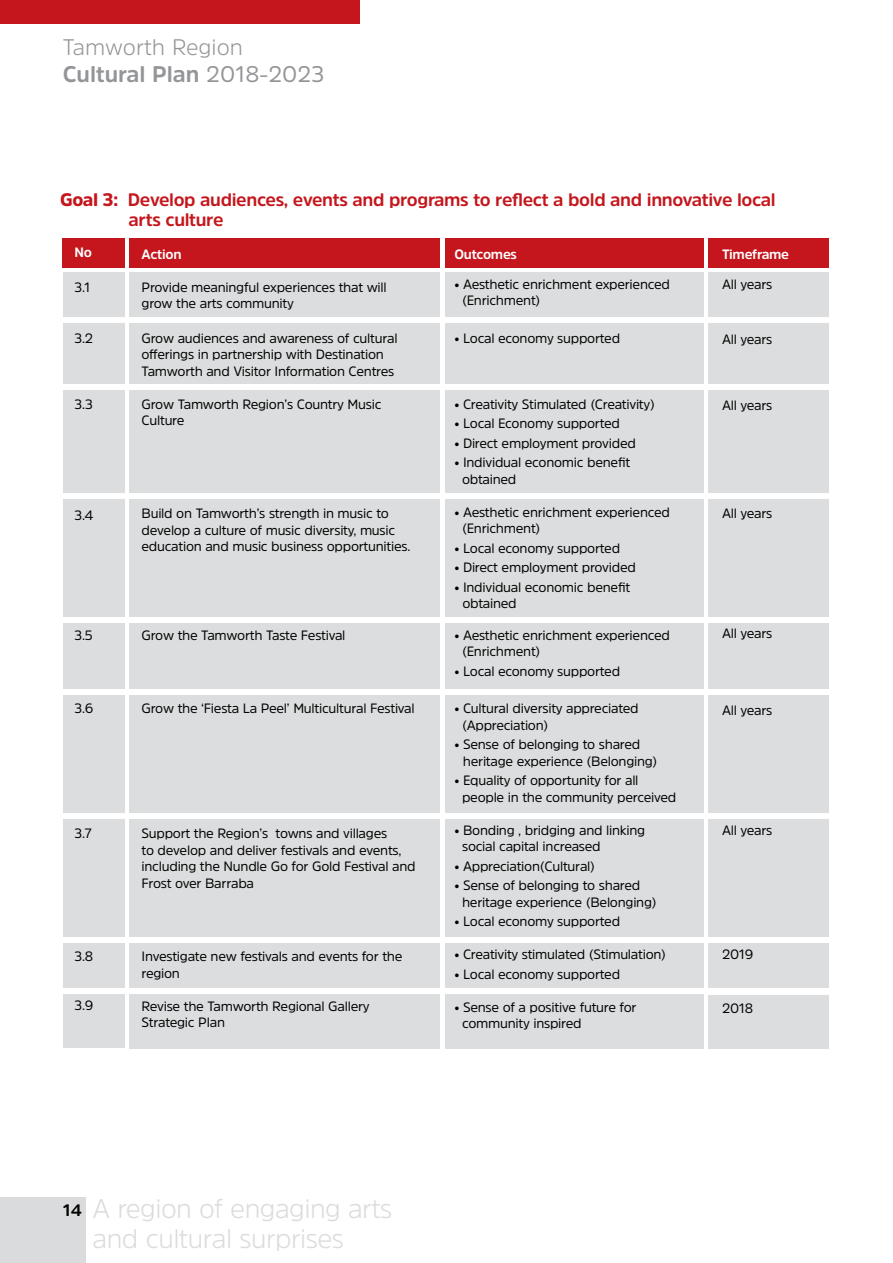
<style>
.page{position:relative;width:893px;height:1263px;background:#fff}
.page>*{position:absolute;margin:0;border:0;box-sizing:border-box;transform-origin:0 0}
.t1{font:300 27px/30px "Amsi Pro";letter-spacing:-.02em;color:#dadbdc}
.t2{font:300 22.5px/27px "Amsi Pro";color:#939598}
.t3{font:700 18px/19.5px "Amsi Pro";letter-spacing:-.02em;color:#c4161c}
.t4{font:13.5px/16.5px "Amsi Pro";letter-spacing:-.02em;color:#000}
.t5{font:700 13.5px "Amsi Pro";letter-spacing:-.02em;color:#fff}
.s1{font-weight:700}
.s2{font-weight:400}
.s3{font-weight:900}
.s4{font-weight:700;font-size:16.5px;color:#000}
</style>
<div class="page">
<div style="left:0;top:1198px;width:85px;height:65px;background:#dadbdc"></div>
<div style="left:0;top:0;width:359px;height:23px;background:#c4161c"></div>
<div style="left:63px;top:272px;width:62px;height:45px;background:#dcddde"></div>
<div style="left:63px;top:323px;width:62px;height:61px;background:#dcddde"></div>
<div style="left:63px;top:390px;width:62px;height:102px;background:#dcddde"></div>
<div style="left:63px;top:499px;width:62px;height:118px;background:#dcddde"></div>
<div style="left:63px;top:623px;width:62px;height:65px;background:#dcddde"></div>
<div style="left:63px;top:695px;width:62px;height:118px;background:#dcddde"></div>
<div style="left:63px;top:819px;width:62px;height:118px;background:#dcddde"></div>
<div style="left:63px;top:943px;width:62px;height:45px;background:#dcddde"></div>
<div style="left:63px;top:994px;width:62px;height:54px;background:#dcddde"></div>
<div style="left:130px;top:272px;width:310px;height:45px;background:#dcddde"></div>
<div style="left:130px;top:323px;width:310px;height:61px;background:#dcddde"></div>
<div style="left:130px;top:390px;width:310px;height:102px;background:#dcddde"></div>
<div style="left:130px;top:499px;width:310px;height:118px;background:#dcddde"></div>
<div style="left:130px;top:623px;width:310px;height:65px;background:#dcddde"></div>
<div style="left:130px;top:695px;width:310px;height:118px;background:#dcddde"></div>
<div style="left:130px;top:819px;width:310px;height:118px;background:#dcddde"></div>
<div style="left:130px;top:943px;width:310px;height:45px;background:#dcddde"></div>
<div style="left:130px;top:994px;width:310px;height:54px;background:#dcddde"></div>
<div style="left:445px;top:272px;width:259px;height:45px;background:#dcddde"></div>
<div style="left:445px;top:323px;width:259px;height:61px;background:#dcddde"></div>
<div style="left:445px;top:390px;width:259px;height:102px;background:#dcddde"></div>
<div style="left:445px;top:499px;width:259px;height:118px;background:#dcddde"></div>
<div style="left:445px;top:623px;width:259px;height:65px;background:#dcddde"></div>
<div style="left:445px;top:695px;width:259px;height:118px;background:#dcddde"></div>
<div style="left:445px;top:819px;width:259px;height:118px;background:#dcddde"></div>
<div style="left:445px;top:943px;width:259px;height:45px;background:#dcddde"></div>
<div style="left:445px;top:994px;width:259px;height:54px;background:#dcddde"></div>
<div style="left:709px;top:272px;width:120px;height:45px;background:#dcddde"></div>
<div style="left:709px;top:323px;width:120px;height:61px;background:#dcddde"></div>
<div style="left:709px;top:390px;width:120px;height:102px;background:#dcddde"></div>
<div style="left:709px;top:499px;width:120px;height:118px;background:#dcddde"></div>
<div style="left:709px;top:623px;width:120px;height:65px;background:#dcddde"></div>
<div style="left:709px;top:695px;width:120px;height:118px;background:#dcddde"></div>
<div style="left:709px;top:819px;width:120px;height:118px;background:#dcddde"></div>
<div style="left:709px;top:943px;width:120px;height:45px;background:#dcddde"></div>
<div style="left:709px;top:995px;width:120px;height:53px;background:#dcddde"></div>
<div style="left:63px;top:239px;width:62px;height:29px;background:#c4161c"></div>
<div style="left:130px;top:239px;width:310px;height:29px;background:#c4161c"></div>
<div style="left:445px;top:239px;width:259px;height:29px;background:#c4161c"></div>
<div style="left:709px;top:239px;width:120px;height:29px;background:#c4161c"></div>
<h2 class="t2" style="left:63px;top:33px;width:263px">Tamworth Region<br><span class="s1">Cultural Plan</span> <span class="s2">2018-2023</span></h2>
<h3 class="t3" style="left:129px;top:190px;width:649px;text-indent:-69px"><span class="s3">Goal 3:</span> Develop audiences, events and programs to reflect a bold and innovative local arts culture</h3>
<p class="t5" style="left:142px;top:245px;width:42px">Action</p>
<p class="t4" style="left:142px;top:279px;width:247px">Provide meaningful experiences that will grow the arts community</p>
<p class="t4" style="left:142px;top:330px;width:258px">Grow audiences and awareness of cultural offerings in partnership with Destination<br>Tamworth and Visitor Information Centres</p>
<p class="t4" style="left:142px;top:396px;width:241px">Grow Tamworth Region’s Country Music<br>Culture</p>
<p class="t5" style="left:75px;top:243px;width:19px">No</p>
<p class="t4" style="left:75px;top:278px;width:17px">3.1</p>
<p class="t5" style="left:722px;top:245px;width:69px">Timeframe</p>
<p class="t4" style="left:722px;top:275px;width:52px">All years</p>
<p class="t5" style="left:455px;top:245px;width:64px">Outcomes</p>
<p class="t4" style="left:462px;top:276px;width:209px;text-indent:-8px">• Aesthetic enrichment experienced (Enrichment)</p>
<p class="t4" style="left:455px;top:330px;width:167px">• Local economy supported</p>
<p class="t4" style="left:75px;top:329px;width:20px">3.2</p>
<p class="t4" style="left:722px;top:331px;width:52px">All years</p>
<p class="t4" style="left:75px;top:395px;width:20px">3.3</p>
<p class="t4" style="left:455px;top:396px;width:202px">• Creativity Stimulated (Creativity)</p>
<p class="t4" style="left:455px;top:415px;width:167px">• Local Economy supported</p>
<p class="t4" style="left:455px;top:435px;width:183px">• Direct employment provided</p>
<p class="t4" style="left:462px;top:454px;width:170px;text-indent:-8px">• Individual economic benefit obtained</p>
<p class="t4" style="left:462px;top:504px;width:209px;text-indent:-8px">• Aesthetic enrichment experienced (Enrichment)</p>
<p class="t4" style="left:455px;top:540px;width:167px">• Local economy supported</p>
<p class="t4" style="left:455px;top:559px;width:183px">• Direct employment provided</p>
<p class="t4" style="left:462px;top:579px;width:169px;text-indent:-8px">• Individual economic benefit obtained</p>
<p class="t4" style="left:462px;top:626px;width:209px;text-indent:-8px">• Aesthetic enrichment experienced (Enrichment)</p>
<p class="t4" style="left:455px;top:662px;width:167px">• Local economy supported</p>
<p class="t4" style="left:462px;top:700px;width:178px;text-indent:-8px">• Cultural diversity appreciated (Appreciation)</p>
<p class="t4" style="left:463px;top:736px;width:196px;text-indent:-8px">• Sense of belonging to shared heritage experience (Belonging)</p>
<p class="t4" style="left:462px;top:772px;width:216px;text-indent:-8px">• Equality of opportunity for all people in the community perceived</p>
<p class="t4" style="left:462px;top:821px;width:185px;text-indent:-8px">• Bonding , bridging and linking social capital increased</p>
<p class="t4" style="left:455px;top:857px;width:142px">• Appreciation(Cultural)</p>
<p class="t4" style="left:462px;top:877px;width:196px;text-indent:-8px">• Sense of belonging to shared heritage experience (Belonging)</p>
<p class="t4" style="left:455px;top:913px;width:167px">• Local economy supported</p>
<p class="t4" style="left:455px;top:946px;width:213px">• Creativity stimulated (Stimulation)</p>
<p class="t4" style="left:455px;top:965px;width:167px">• Local economy supported</p>
<p class="t4" style="left:462px;top:998px;width:176px;text-indent:-8px">• Sense of a positive future for community inspired</p>
<p class="t4" style="left:722px;top:397px;width:52px">All years</p>
<p class="t4" style="left:722px;top:505px;width:52px">All years</p>
<p class="t4" style="left:142px;top:505px;width:270px">Build on Tamworth’s strength in music to develop a culture of music diversity, music education and music business opportunities.</p>
<p class="t4" style="left:75px;top:506px;width:20px">3.4</p>
<p class="t4" style="left:722px;top:625px;width:52px">All years</p>
<p class="t4" style="left:75px;top:626px;width:20px">3.5</p>
<p class="t4" style="left:142px;top:627px;width:205px">Grow the Tamworth Taste Festival</p>
<p class="t4" style="left:75px;top:700px;width:20px">3.6</p>
<p class="t4" style="left:142px;top:700px;width:275px">Grow the ‘Fiesta La Peel’ Multicultural Festival</p>
<p class="t4" style="left:722px;top:701px;width:52px">All years</p>
<p class="t4" style="left:722px;top:821px;width:52px">All years</p>
<p class="t4" style="left:75px;top:824px;width:19px">3.7</p>
<p class="t4" style="left:142px;top:825px;width:276px">Support the Region’s towns and villages<br>to develop and deliver festivals and events, including the Nundle Go for Gold Festival and Frost over Barraba</p>
<p class="t4" style="left:722px;top:946px;width:33px">2019</p>
<p class="t4" style="left:75px;top:947px;width:20px">3.8</p>
<p class="t4" style="left:75px;top:997px;width:20px">3.9</p>
<p class="t4" style="left:142px;top:948px;width:262px">Investigate new festivals and events for the region</p>
<p class="t4" style="left:142px;top:997px;width:230px">Revise the Tamworth Regional Gallery<br>Strategic Plan</p>
<p class="t4" style="left:722px;top:1000px;width:33px">2018</p>
<h1 class="t1" style="left:93px;top:1193px;width:301px;text-indent:-30px"><span class="s4">14</span> A region of engaging arts and cultural surprises</h1>
</div>
